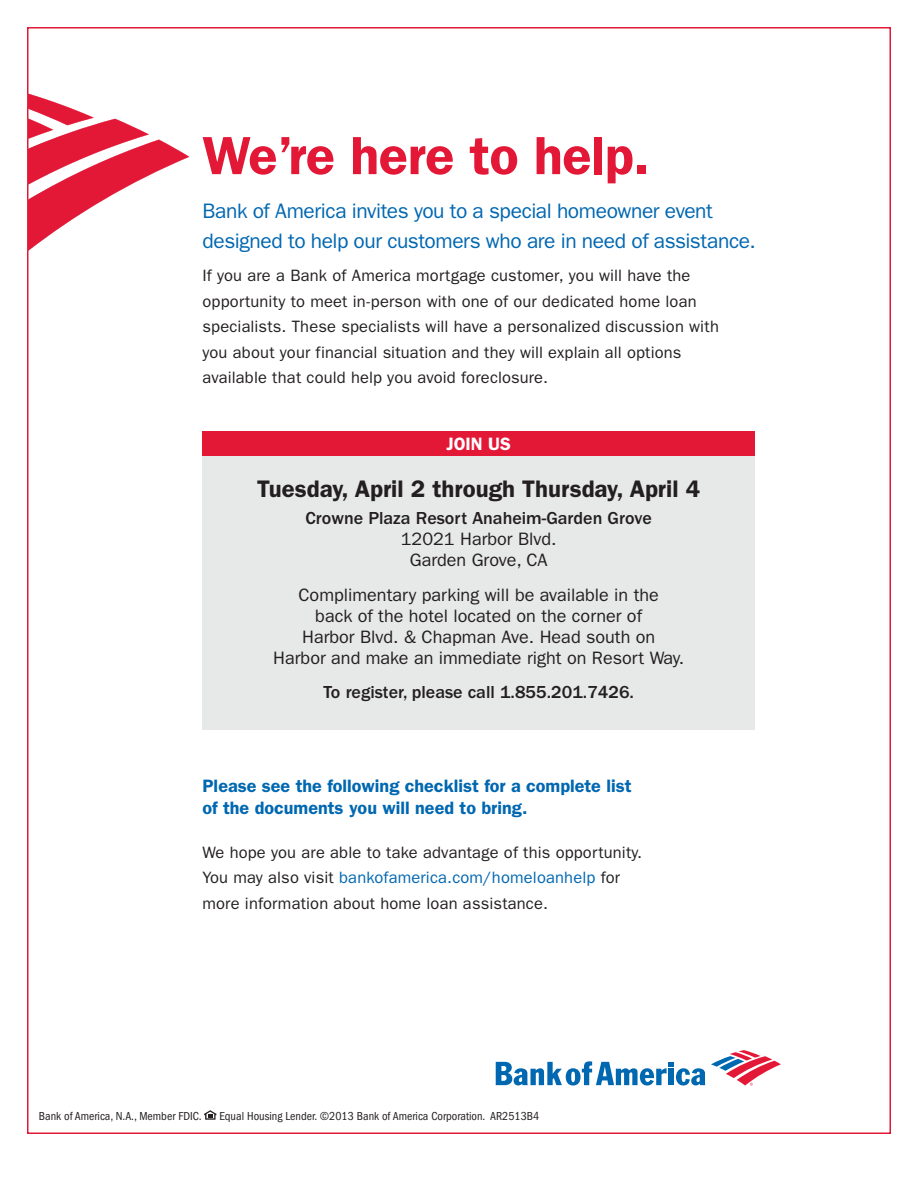
<style>
.page{position:relative;width:918px;height:1188px;background:#fff}
.page>*{position:absolute;margin:0;border:0;box-sizing:border-box;transform-origin:0 0}
.t1{font:600 54px "ITC Franklin Gothic Std";letter-spacing:-.01em;color:#e31837}
.t2{font:600 24px "ITC Franklin Gothic Std";color:#231f20}
.t3{font:21px/30px "ITC Franklin Gothic Std";letter-spacing:-.02em;color:#0067b1}
.t4{font:18px/21px "ITC Franklin Gothic Std";color:#231f20;text-align:center}
.t5{font:600 18px/21px "ITC Franklin Gothic Std";color:#0067b1}
.t6{font:500 18px "ITC Franklin Gothic Std";color:#231f20}
.t7{font:600 18px "ITC Franklin Gothic Std";color:#fff}
.t8{font:16.5px/25.5px "ITC Franklin Gothic Std";letter-spacing:.01em;color:#231f20}
.t9{font:condensed 12px "ITC Franklin Gothic Std";color:#231f20}
.s1{color:#0067b1}
</style>
<div class="page">
<img style="left:28px;top:94px;width:66px;height:25px">
<img style="left:28px;top:140px;width:161px;height:111px">
<img style="left:28px;top:119px;width:121px;height:66px">
<svg style="left:496px;top:1050px;width:285px;height:36px"></svg>
<div style="left:202px;top:445px;width:553px;height:285px;background:#e7e8e8"></div>
<div style="left:202px;top:431px;width:553px;height:25px;background:#e31837"></div>
<svg style="left:204px;top:1110px;width:12px;height:10px"></svg>
<h1 class="t1" style="left:202px;top:124px;width:448px">We’re here to help.</h1>
<p class="t3" style="left:202px;top:196px;width:555px">Bank of America invites you to a special homeowner event designed to help our customers who are in need of assistance.</p>
<p class="t8" style="left:202px;top:263px;width:518px">If you are a Bank of America mortgage customer, you will have the opportunity to meet in-person with one of our dedicated home loan specialists. These specialists will have a personalized discussion with you about your financial situation and they will explain all options available that could help you avoid foreclosure.</p>
<p class="t7" style="left:446px;top:433px;width:66px">Join us</p>
<h2 class="t2" style="left:257px;top:474px;width:445px">Tuesday, April 2 through Thursday, April 4</h2>
<p class="t6" style="left:306px;top:508px;width:348px">Crowne Plaza Resort Anaheim-Garden Grove</p>
<p class="t4" style="left:401px;top:529px;width:157px">12021 Harbor Blvd.<br>Garden Grove, CA</p>
<p class="t4" style="left:273px;top:584px;width:412px">Complimentary parking will be available in the<br>back of the hotel located on the corner of<br>Harbor Blvd. &amp; Chapman Ave. Head south on<br>Harbor and make an immediate right on Resort Way.</p>
<p class="t6" style="left:323px;top:682px;width:312px">To register, please call 1.855.201.7426.</p>
<p class="t5" style="left:202px;top:776px;width:431px">Please see the following checklist for a complete list of the documents you will need to bring.</p>
<p class="t8" style="left:202px;top:840px;width:441px">We hope you are able to take advantage of this opportunity.<br>You may also visit <span class="s1">bankofamerica.com/homeloanhelp</span> for more information about home loan assistance.</p>
<p class="t9" style="left:39px;top:1109px;width:164px">Bank of America, N.A., Member FDIC.</p>
<p class="t9" style="left:219px;top:1109px;width:321px">Equal Housing Lender. ©2013 Bank of America Corporation. AR2513B4</p>
</div>
